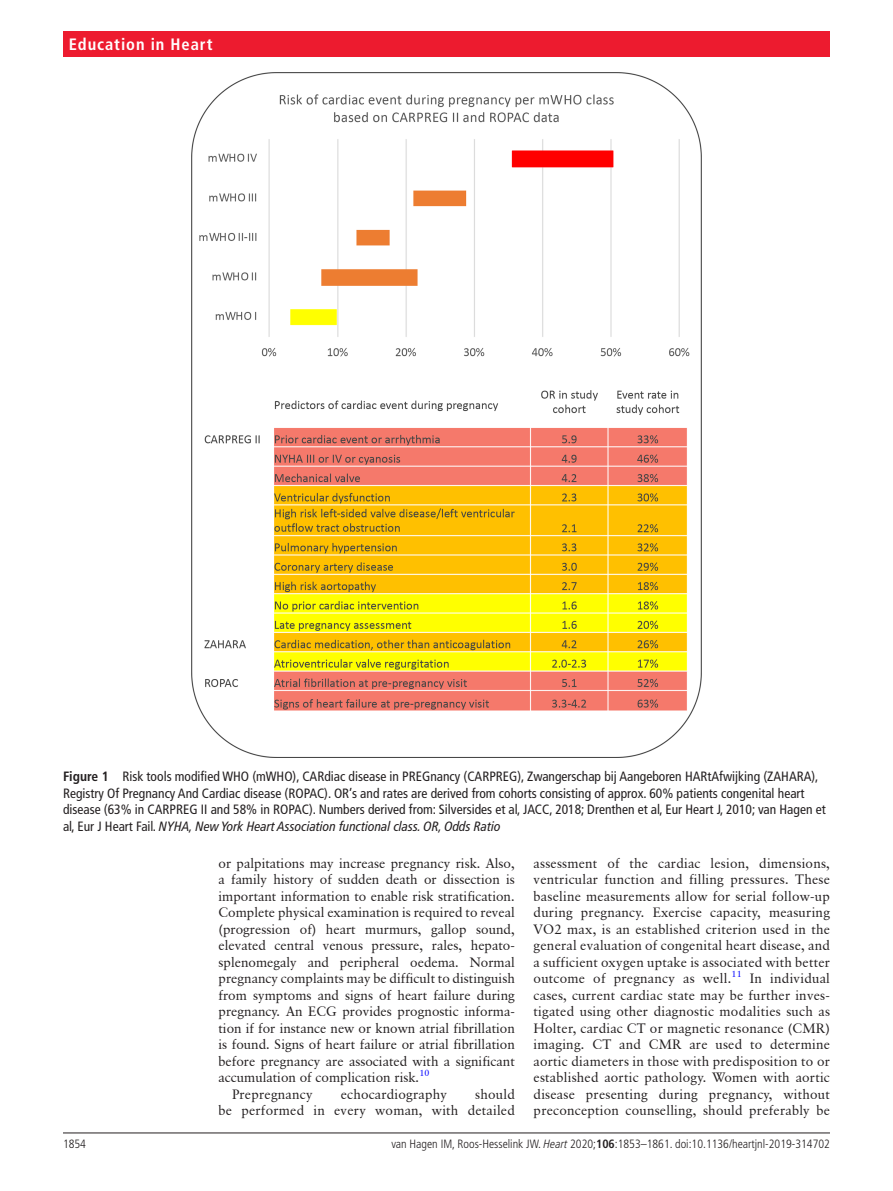
<style>
.page{position:relative;width:893px;height:1191px;background:#fff}
.page>*{position:absolute;margin:0;border:0;box-sizing:border-box;transform-origin:0 0}
.t1{font:700 condensed 16.5px "Frutiger LT Pro";letter-spacing:.055em;color:#fff}
.t2{font:13.5px/16.5px "Classical Garamond BT";color:#231f20;text-align:justify}
.t3{font:condensed 13.5px/16.5px "Frutiger LT Pro";color:#231f20}
.t4{font:300 condensed 12px "Frutiger LT Pro";color:#231f20}
.s1{font-weight:700}
.s2{font-style:italic}
</style>
<div class="page">
<hr style="left:63px;top:1132px;width:767px;height:1px;background:#231f20">
<div style="left:63px;top:31px;width:767px;height:25px;background:#ed1b2f"></div>
<img style="left:191px;top:72px;width:511px;height:685px">
<p class="t1" style="left:69px;top:34px;width:145px">Education in Heart</p>
<p class="t3" style="left:63px;top:768px;width:764px"><span class="s1">Figure 1</span> Risk tools modified WHO (mWHO), CARdiac disease in PREGnancy (CARPREG), Zwangerschap bij Aangeboren HARtAfwijking (ZAHARA), Registry Of Pregnancy And Cardiac disease (ROPAC). OR’s and rates are derived from cohorts consisting of approx. 60% patients congenital heart disease (63% in CARPREG II and 58% in ROPAC). Numbers derived from: Silversides et al, JACC, 2018; Drenthen et al, Eur Heart J, 2010; van Hagen et al, Eur J Heart Fail. <span class="s2">NYHA, New York Heart Association functional class. OR, Odds Ratio</span></p>
<p class="t2" style="left:219px;top:854px;width:298px">or palpitations may increase pregnancy risk. Also,</p>
<p class="t2" style="left:219px;top:871px;width:298px">a family history of sudden death or dissection is</p>
<p class="t2" style="left:219px;top:887px;width:298px">important information to enable risk stratification.</p>
<p class="t2" style="left:219px;top:904px;width:298px">Complete physical examination is required to reveal</p>
<p class="t2" style="left:219px;top:920px;width:298px">(progression of) heart murmurs, gallop sound,</p>
<p class="t2" style="left:219px;top:937px;width:298px">elevated central venous pressure, rales, hepato-</p>
<p class="t2" style="left:219px;top:953px;width:298px">splenomegaly and peripheral oedema. Normal</p>
<p class="t2" style="left:219px;top:970px;width:298px">pregnancy complaints may be difficult to distinguish</p>
<p class="t2" style="left:219px;top:986px;width:298px">from symptoms and signs of heart failure during</p>
<p class="t2" style="left:219px;top:1003px;width:298px">pregnancy. An ECG provides prognostic informa-</p>
<p class="t2" style="left:219px;top:1019px;width:298px">tion if for instance new or known atrial fibrillation</p>
<p class="t2" style="left:219px;top:1036px;width:298px">is found. Signs of heart failure or atrial fibrillation</p>
<p class="t2" style="left:219px;top:1052px;width:298px">before pregnancy are associated with a significant</p>
<p class="t2" style="left:219px;top:1069px;width:212px">accumulation of complication risk.<sup>10</sup></p>
<p class="t2" style="left:232px;top:1085px;width:82px">Prepregnancy</p>
<p class="t2" style="left:341px;top:1085px;width:108px">echocardiography</p>
<p class="t2" style="left:534px;top:854px;width:298px">assessment of the cardiac lesion, dimensions, ventricular function and filling pressures. These baseline measurements allow for serial follow-up during pregnancy. Exercise capacity, measuring VO2 max, is an established criterion used in the general evaluation of congenital heart disease, and a sufficient oxygen uptake is associated with better outcome of pregnancy as well.<sup>11</sup></p>
<p class="t2" style="left:534px;top:970px;width:298px;text-indent:216px">In individual cases, current cardiac state may be further inves&shy;tigated using other diagnostic modalities such as Holter, cardiac CT or magnetic resonance (CMR) imaging. CT and CMR are used to determine aortic diameters in those with predisposition to or established aortic pathology. Women with aortic disease presenting during pregnancy, without preconception counselling, should preferably be</p>
<p class="t2" style="left:219px;top:1085px;width:298px;text-align:right">should<br>be performed in every woman, with detailed</p>
<p class="t4" style="left:63px;top:1136px;width:25px">1854</p>
<p class="t4" style="left:391px;top:1136px;width:440px">van Hagen IM, Roos-Hesselink JW. <span class="s2">Heart</span> 2020;<span class="s1">106</span>:1853–1861. doi:10.1136/heartjnl-2019-314702</p>
</div>
